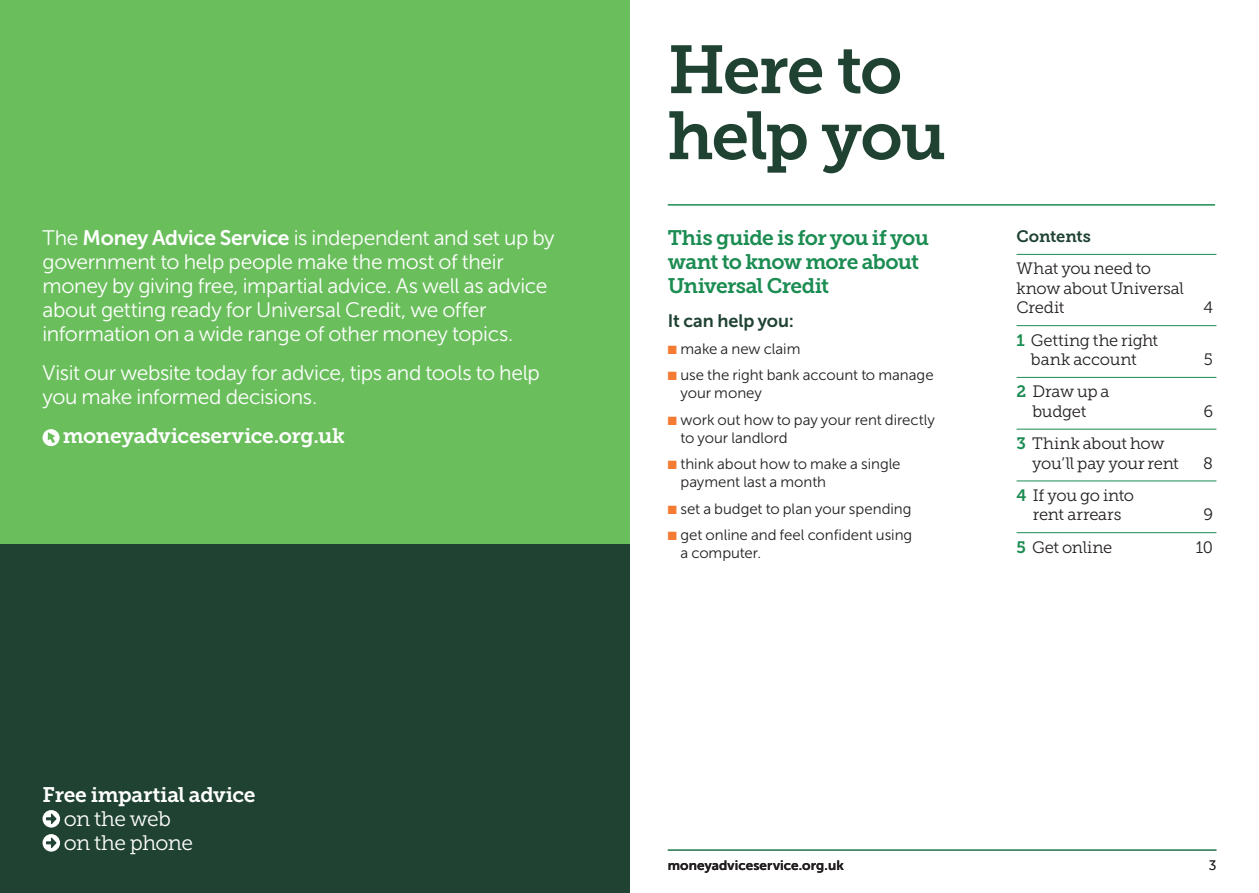
<style>
.page{position:relative;width:1259px;height:893px;background:#fff}
.page>*{position:absolute;margin:0;border:0;box-sizing:border-box;transform-origin:0 0}
.Header_01_Museo_Slab{font:67.5px/66px "Museo Slab 700";letter-spacing:-.03em;color:#1f4232}
.Inside_Cover_Intro_c{font:21px/24px "Museo Sans 300";letter-spacing:-.015em;color:#fff}
.Inside_Cover_Intro_c-2{font:21px/24px "Museo Slab 700";letter-spacing:-.015em;color:#fff}
.Contents_intro{font:21px/24px "Museo Slab 700";letter-spacing:-.03em;color:#1b8c52}
.DARK_GREEN_ARROW_HEA{font:18px "Museo Sans 700";letter-spacing:-.005em;color:#1f4232}
.t1{font:16.5px/19.5px "Museo Slab 300";letter-spacing:-.02em;color:#231f20;text-align:center}
.Contents_title{font:16.5px "Museo Slab 700";letter-spacing:-.015em;color:#1f4232}
.t2{font:15px/18px "Museo Sans 300";color:#231f20}
.t3{font:13.5px "Museo Sans 700";letter-spacing:.01em;color:#231f20}
.t4{font:13.5px "Museo Sans 300";color:#231f20}
.s1{font-family:"Museo Sans 700"}
.s2{font-family:"Museo Slab 300"}
.s3{color:#f47b31}
.s4{font-family:"Museo Slab 700";color:#1b8c52}
</style>
<div class="page">
<div style="left:0;top:0;width:629px;height:893px;background:#6abf5c"></div>
<div style="left:0;top:544px;width:629px;height:349px;background:#1f4232"></div>
<svg style="left:43px;top:429px;width:17px;height:17px"></svg>
<svg style="left:48px;top:432px;width:7px;height:11px"></svg>
<div style="left:43px;top:810px;width:17px;height:18px;background:#fff;border-radius:50%"></div>
<svg style="left:46px;top:813px;width:11px;height:13px"></svg>
<div style="left:43px;top:834px;width:17px;height:18px;background:#fff;border-radius:50%"></div>
<svg style="left:46px;top:836px;width:11px;height:14px"></svg>
<hr style="left:668px;top:850px;width:548px;height:1px;background:#1b8c52">
<hr style="left:668px;top:204px;width:547px;height:2px;background:#1b8c52">
<hr style="left:1016px;top:254px;width:200px;height:1px;background:#1b8c52">
<hr style="left:1016px;top:325px;width:200px;height:1px;background:#1b8c52">
<hr style="left:1016px;top:377px;width:200px;height:1px;background:#1b8c52">
<hr style="left:1016px;top:429px;width:200px;height:1px;background:#1b8c52">
<hr style="left:1016px;top:481px;width:200px;height:1px;background:#1b8c52">
<hr style="left:1016px;top:532px;width:200px;height:1px;background:#1b8c52">
<p class="Inside_Cover_Intro_c" style="left:43px;top:226px;width:514px">The <span class="s1">Money Advice Service</span> is independent and set up by government to help people make the most of their money by giving free, impartial advice. As well as advice about getting ready for Universal Credit, we offer information on a wide range of other money topics.</p>
<p class="Inside_Cover_Intro_c" style="left:43px;top:361px;width:499px">Visit our website today for advice, tips and tools to help you make informed decisions.</p>
<p class="Inside_Cover_Intro_c-2" style="left:63px;top:424px;width:284px">moneyadviceservice.org.uk</p>
<p class="Inside_Cover_Intro_c-2" style="left:64px;top:783px;width:193px;text-indent:-21px">Free impartial advice <span class="s2">on the web<br>on the phone</span></p>
<p class="Header_01_Museo_Slab" style="left:668px;top:37px;width:280px">Here to help you</p>
<p class="Contents_intro" style="left:668px;top:226px;width:263px">This guide is for you if you want to know more about<br>Universal Credit</p>
<p class="DARK_GREEN_ARROW_HEA" style="left:668px;top:311px;width:128px">It can help you:</p>
<p class="t2" style="left:668px;top:340px;width:134px"><span class="s3">■</span> make a new claim</p>
<p class="t2" style="left:680px;top:366px;width:255px;text-indent:-13px"><span class="s3">■</span> use the right bank account to manage your money</p>
<p class="t2" style="left:680px;top:411px;width:256px;text-indent:-13px"><span class="s3">■</span> work out how to pay your rent directly to your landlord</p>
<p class="t2" style="left:680px;top:455px;width:222px;text-indent:-13px"><span class="s3">■</span> think about how to make a single payment last a month</p>
<p class="t2" style="left:668px;top:500px;width:245px"><span class="s3">■</span> set a budget to plan your spending</p>
<p class="t2" style="left:680px;top:526px;width:233px;text-indent:-13px"><span class="s3">■</span> get online and feel confident using a computer.</p>
<p class="Contents_title" style="left:1016px;top:227px;width:76px">Contents</p>
<p class="t1" style="left:1016px;top:259px;width:169px;text-align:left">What you need to know about Universal<br>Credit</p>
<p class="t1" style="left:1016px;top:330px;width:143px"><span class="s4">1</span> Getting the right bank account</p>
<p class="t1" style="left:1016px;top:382px;width:95px"><span class="s4">2</span> Draw up a budget</p>
<p class="t1" style="left:1032px;top:434px;width:148px;text-align:left;text-indent:-16px"><span class="s4">3</span> Think about how you’ll pay your rent</p>
<p class="t1" style="left:1016px;top:485px;width:119px"><span class="s4">4</span> If you go into rent arrears</p>
<p class="t1" style="left:1203px;top:298px;width:11px">4</p>
<p class="t1" style="left:1204px;top:350px;width:11px">5</p>
<p class="t1" style="left:1203px;top:401px;width:11px">6</p>
<p class="t1" style="left:1203px;top:453px;width:11px">8</p>
<p class="t1" style="left:1203px;top:505px;width:11px">9</p>
<p class="t1" style="left:1016px;top:537px;width:97px"><span class="s4">5</span> Get online</p>
<p class="t1" style="left:1196px;top:537px;width:19px">10</p>
<p class="t3" style="left:668px;top:857px;width:178px">moneyadviceservice.org.uk</p>
<p class="t4" style="left:1208px;top:858px;width:9px">3</p>
</div>
